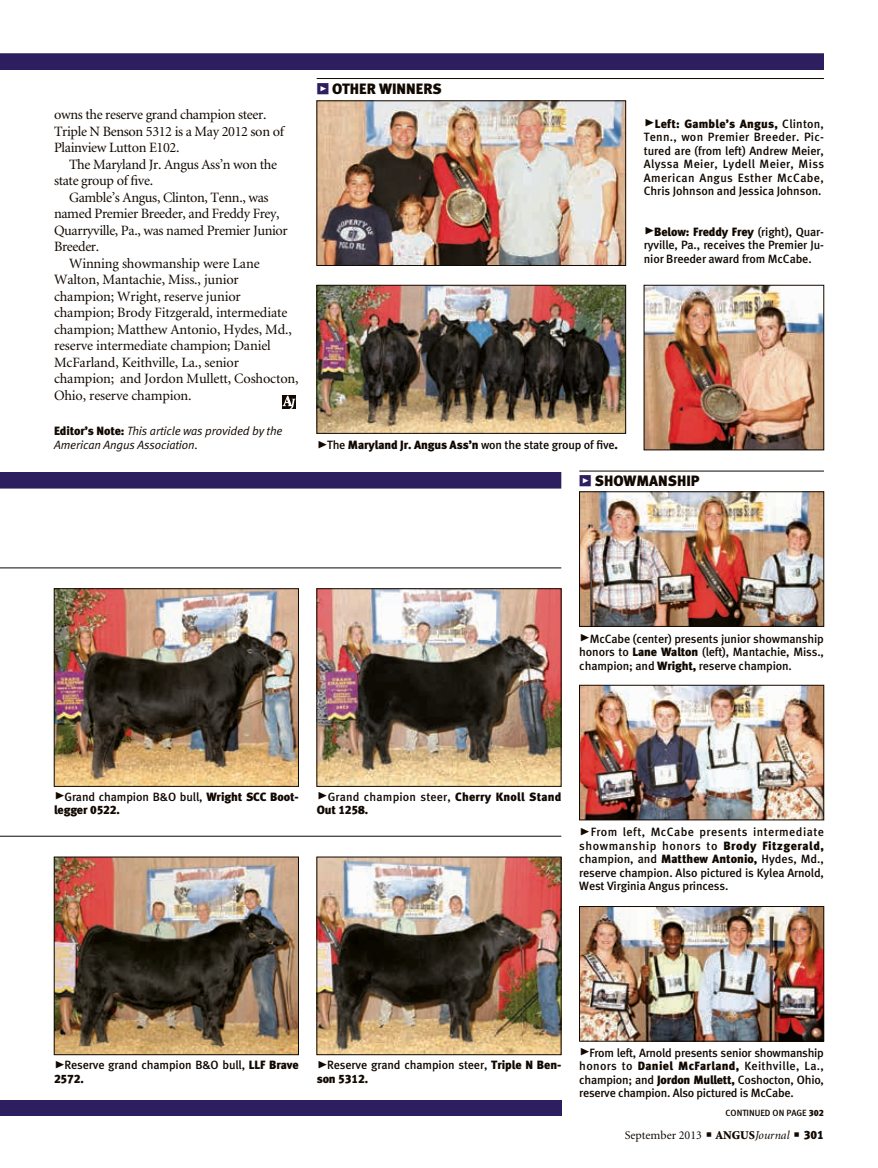
<style>
.page{position:relative;width:878px;height:1168px;background:#fff}
.page>*{position:absolute;margin:0;border:0;box-sizing:border-box;transform-origin:0 0}
.t1{font:15px "Meta Black LF";color:#110800}
.body_text{font:14.25px/16.5px "Minion";letter-spacing:-.01em;color:#110800}
.cutlines{font:12px/13.5px "Meta Medium LF";letter-spacing:-.01em;color:#110800;text-align:justify}
.cutlines-2{font:12px/13.5px "Meta Black LF";letter-spacing:-.01em;color:#110800}
.editor_s_note{font:italic 12px/13.5px "Meta Normal LF";letter-spacing:-.01em;color:#110800}
.t2{font:12px "Minion";color:#110800}
.t3{font:9px "Meta Medium LF";color:#110800}
.s1{font-family:"Meta Black LF";font-style:normal}
.s2{font-family:"Meta Black Expert";color:#2c1e5f}
.s3{font-family:"Meta Black Caps Expert";font-size:21px}
.s4{font-family:"Meta Black LF"}
.s5{font-family:"Meta Medium LF"}
.s6{font-weight:900}
.s7{font-style:italic}
</style>
<div class="page">
<img style="left:56px;top:590px;width:240px;height:194px">
<div style="left:54px;top:588px;width:244px;height:198px;border:1px solid #110800"></div>
<img style="left:56px;top:859px;width:240px;height:194px">
<div style="left:54px;top:857px;width:244px;height:198px;border:1px solid #110800"></div>
<img style="left:318px;top:590px;width:241px;height:194px">
<div style="left:316px;top:588px;width:245px;height:198px;border:1px solid #110800"></div>
<img style="left:318px;top:859px;width:241px;height:194px">
<div style="left:316px;top:857px;width:245px;height:198px;border:1px solid #110800"></div>
<hr style="left:0;top:568px;width:561px;height:1px;background:#110800">
<hr style="left:0;top:836px;width:561px;height:1px;background:#110800">
<div style="left:0;top:53px;width:824px;height:17px;background:#2c1e5f"></div>
<div style="left:0;top:472px;width:561px;height:16px;background:#2c1e5f"></div>
<div style="left:0;top:1100px;width:561px;height:15px;background:#2c1e5f"></div>
<svg style="left:282px;top:396px;width:14px;height:13px"></svg>
<img style="left:646px;top:287px;width:176px;height:161px">
<div style="left:644px;top:285px;width:180px;height:165px;border:1px solid #110800"></div>
<img style="left:318px;top:287px;width:306px;height:144px">
<div style="left:316px;top:285px;width:310px;height:148px;border:1px solid #110800"></div>
<img style="left:318px;top:103px;width:306px;height:161px">
<div style="left:316px;top:101px;width:310px;height:165px;border:1px solid #110800"></div>
<hr style="left:317px;top:78px;width:507px;height:1px;background:#110800">
<img style="left:581px;top:493px;width:241px;height:131px">
<div style="left:579px;top:491px;width:245px;height:135px;border:1px solid #110800"></div>
<img style="left:581px;top:687px;width:241px;height:131px">
<div style="left:579px;top:685px;width:245px;height:135px;border:1px solid #110800"></div>
<img style="left:581px;top:908px;width:241px;height:131px">
<div style="left:579px;top:906px;width:245px;height:135px;border:1px solid #110800"></div>
<hr style="left:579px;top:471px;width:245px;height:1px;background:#110800">
<p class="body_text" style="left:54px;top:107px;width:231px">owns the reserve grand champion steer.<br>Triple N Benson 5312 is a May 2012 son of<br>Plainview Lutton E102.</p>
<p class="body_text" style="left:54px;top:157px;width:225px;text-indent:15px">The Maryland Jr. Angus Ass’n won the state group of five.</p>
<p class="body_text" style="left:54px;top:190px;width:235px;text-indent:15px">Gamble’s Angus, Clinton, Tenn., was named Premier Breeder, and Freddy Frey,<br>Quarryville, Pa., was named Premier Junior<br>Breeder.</p>
<p class="body_text" style="left:54px;top:256px;width:246px;text-indent:15px">Winning showmanship were Lane Walton, Mantachie, Miss., junior champion; Wright, reserve junior champion; Brody Fitzgerald, intermediate champion; Matthew Antonio, Hydes, Md., reserve intermediate champion; Daniel McFarland, Keithville, La., senior champion; and Jordon Mullett, Coshocton, Ohio, reserve champion.</p>
<p class="editor_s_note" style="left:54px;top:424px;width:230px"><span class="s1">Editor’s Note:</span> This article was provided by the<br>American Angus Association.</p>
<p class="t1" style="left:317px;top:79px;width:126px"><span class="s2">z</span> OTHER WINNERS</p>
<p class="cutlines" style="left:643px;top:117px;width:182px"><span class="s3">@</span><span class="s4">Left: Gamble’s Angus,</span> Clinton, Tenn., won Premier Breeder. Pic&shy;tured are (from left) Andrew Meier, Alyssa Meier, Lydell Meier, Miss American Angus Esther McCabe, Chris Johnson and Jessica Johnson.</p>
<p class="cutlines" style="left:643px;top:225px;width:182px"><span class="s3">@</span><span class="s4">Below: Freddy Frey</span> (right), Quar&shy;ryville, Pa., receives the Premier Ju&shy;nior Breeder award from McCabe.</p>
<p class="cutlines" style="left:316px;top:438px;width:303px"><span class="s3">@</span>The <span class="s4">Maryland Jr. Angus Ass’n</span> won the state group of five<span class="s4">.</span></p>
<p class="t1" style="left:579px;top:472px;width:122px"><span class="s2">z</span> SHOWMANSHIP</p>
<p class="cutlines" style="left:579px;top:631px;width:246px"><span class="s3">@</span>McCabe (center) presents junior showmanship honors to <span class="s4">Lane Walton</span> (left), Mantachie, Miss., champion; and <span class="s4">Wright,</span> reserve champion.</p>
<p class="cutlines-2" style="left:54px;top:789px;width:246px"><span class="s3">@</span><span class="s5">Grand champion B&amp;O bull,</span> Wright SCC Boot&shy;legger 0522.</p>
<p class="cutlines-2" style="left:316px;top:789px;width:246px"><span class="s3">@</span><span class="s5">Grand champion steer,</span> Cherry Knoll Stand<br>Out 1258.</p>
<p class="cutlines" style="left:579px;top:825px;width:246px"><span class="s3">@</span>From left, McCabe presents intermediate showmanship honors to <span class="s4">Brody Fitzgerald, </span>champion, and <span class="s4">Matthew Antonio,</span> Hydes, Md., reserve champion. Also pictured is Kylea Arnold, West Virginia Angus princess.</p>
<p class="cutlines" style="left:54px;top:1058px;width:246px"><span class="s3">@</span>Reserve grand champion B&amp;O bull, <span class="s4">LLF Brave<br>2572.</span></p>
<p class="cutlines" style="left:316px;top:1058px;width:246px"><span class="s3">@</span>Reserve grand champion steer, <span class="s4">Triple N Ben&shy;son 5312.</span></p>
<p class="cutlines" style="left:579px;top:1045px;width:246px"><span class="s3">@</span>From left, Arnold presents senior showmanship honors to <span class="s4">Daniel McFarland,</span> Keithville, La., champion; and <span class="s4">Jordon Mullett,</span> Coshocton, Ohio, reserve champion. Also pictured is McCabe.</p>
<p class="t3" style="left:725px;top:1107px;width:100px">CONTINUED ON PAGE <span class="s4">302</span></p>
<p class="t2" style="left:624px;top:1129px;width:201px">September 2013 ■ <span class="s6">ANGUS</span><span class="s7">Journal</span> ■ <span class="s4">301</span></p>
</div>
